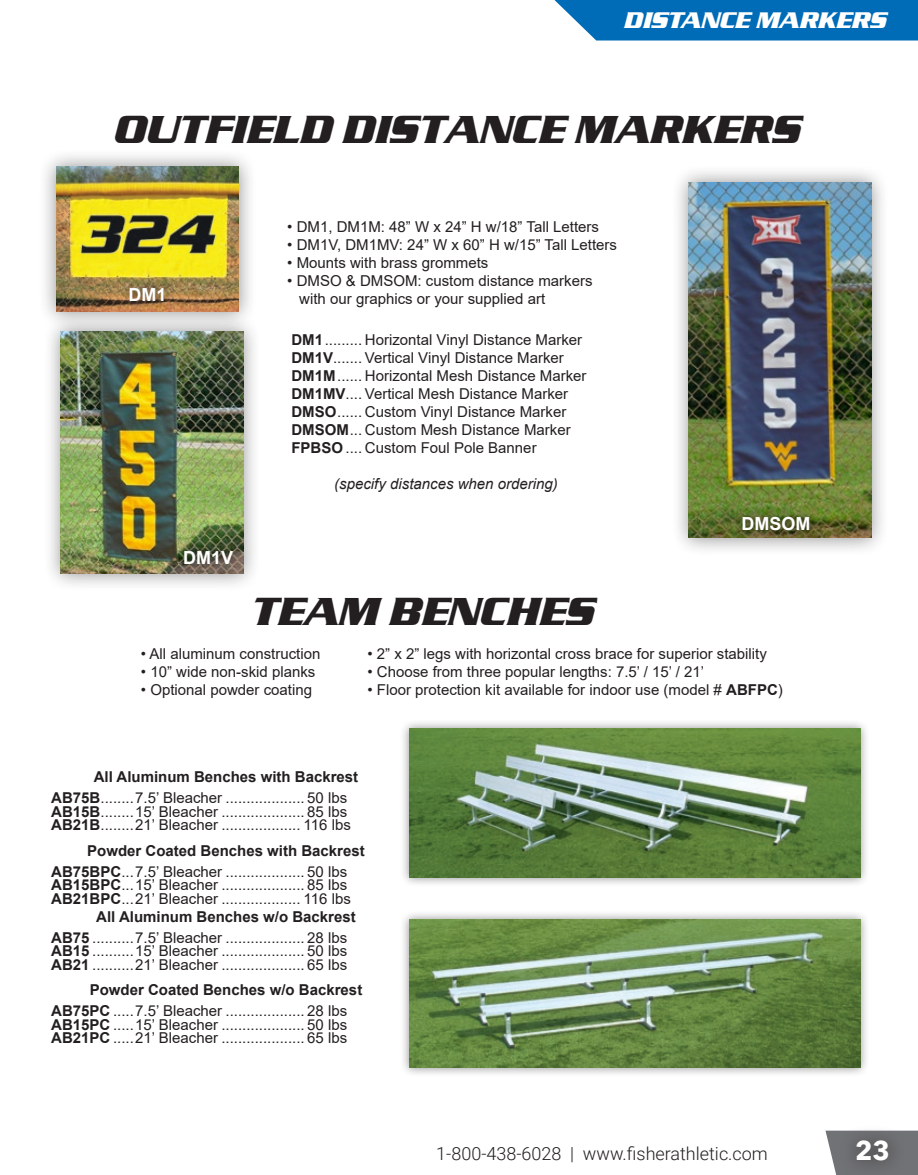
<style>
.page{position:relative;width:918px;height:1175px;background:#fff}
.page>*{position:absolute;margin:0;border:0;box-sizing:border-box;transform-origin:0 0}
.t1{font:italic 700 40.5px "Serpentine DEE";color:#231f20}
.t2{font:700 27px "Avenir Next LT Pro";color:#fff}
.t3{font:italic 700 23.4px "Serpentine DEE";color:#fff}
.t4{font:300 18px "Roboto";color:#231f20}
.t5{font:700 18px "Arial";color:#fff}
.t6{font:15px "Arial";color:#231f20}
.t7{font:700 15px "Arial";color:#231f20}
.t8{font:italic 15px "Arial";color:#231f20}
.s1{font-weight:700}
</style>
<div class="page">
<svg style="left:826px;top:1130px;width:92px;height:44px"></svg>
<div style="left:840px;top:1123px;width:66px;height:51px;background:#231f20;opacity:.75"></div>
<div style="left:554px;top:0;width:364px;height:40px;background:#006bb6"></div>
<div style="left:671px;top:164px;width:219px;height:392px;background:#231f20;opacity:.5"></div>
<img style="left:689px;top:182px;width:182px;height:356px">
<div style="left:733px;top:508px;width:86px;height:31px;background:#231f20;opacity:.7"></div>
<div style="left:39px;top:148px;width:218px;height:182px;background:#231f20;opacity:.5"></div>
<img style="left:57px;top:166px;width:182px;height:146px">
<div style="left:120px;top:279px;width:53px;height:31px;background:#231f20;opacity:.7"></div>
<div style="left:43px;top:313px;width:218px;height:279px;background:#231f20;opacity:.5"></div>
<img style="left:61px;top:331px;width:182px;height:243px">
<div style="left:175px;top:542px;width:66px;height:31px;background:#231f20;opacity:.7"></div>
<div style="left:400px;top:719px;width:470px;height:167px;background:#231f20;opacity:.5"></div>
<img style="left:410px;top:728px;width:450px;height:149px">
<div style="left:400px;top:909px;width:470px;height:168px;background:#231f20;opacity:.5"></div>
<img style="left:410px;top:919px;width:450px;height:148px">
<p class="t3" style="left:625px;top:8px;width:264px">DISTANCE MARKERS</p>
<p class="t1" style="left:114px;top:108px;width:689px">OUTFIELD DISTANCE MARKERS</p>
<p class="t5" style="left:129px;top:282px;width:39px">DM1</p>
<p class="t5" style="left:183px;top:545px;width:52px">DM1V</p>
<p class="t6" style="left:287px;top:216px;width:313px">• DM1, DM1M: 48” W x 24” H w/18” Tall Letters</p>
<p class="t6" style="left:287px;top:234px;width:331px">• DM1V, DM1MV: 24” W x 60” H w/15” Tall Letters</p>
<p class="t6" style="left:287px;top:252px;width:203px">• Mounts with brass grommets</p>
<p class="t6" style="left:287px;top:270px;width:307px">• DMSO &amp; DMSOM: custom distance markers</p>
<p class="t6" style="left:299px;top:288px;width:247px">with our graphics or your supplied art</p>
<p class="t6" style="left:291px;top:329px;width:292px"><span class="s1">DM1</span>......... Horizontal Vinyl Distance Marker</p>
<p class="t6" style="left:291px;top:347px;width:274px"><span class="s1">DM1V</span>....... Vertical Vinyl Distance Marker</p>
<p class="t6" style="left:291px;top:365px;width:297px"><span class="s1">DM1M</span>...... Horizontal Mesh Distance Marker</p>
<p class="t6" style="left:291px;top:383px;width:278px"><span class="s1">DM1MV</span>.... Vertical Mesh Distance Marker</p>
<p class="t6" style="left:291px;top:401px;width:276px"><span class="s1">DMSO</span>...... Custom Vinyl Distance Marker</p>
<p class="t6" style="left:291px;top:419px;width:281px"><span class="s1">DMSOM</span>... Custom Mesh Distance Marker</p>
<p class="t6" style="left:291px;top:437px;width:247px"><span class="s1">FPBSO</span> .... Custom Foul Pole Banner</p>
<p class="t8" style="left:334px;top:474px;width:225px">(specify distances when ordering)</p>
<p class="t5" style="left:742px;top:511px;width:70px">DMSOM</p>
<p class="t1" style="left:252px;top:590px;width:345px">TEAM BENCHES</p>
<p class="t6" style="left:141px;top:643px;width:181px">• All aluminum construction</p>
<p class="t6" style="left:367px;top:643px;width:401px">• 2” x 2” legs with horizontal cross brace for superior stability</p>
<p class="t6" style="left:141px;top:661px;width:176px">• 10” wide non-skid planks</p>
<p class="t6" style="left:367px;top:661px;width:338px">• Choose from three popular lengths: 7.5’ / 15’ / 21’</p>
<p class="t6" style="left:141px;top:679px;width:173px">• Optional powder coating</p>
<p class="t6" style="left:367px;top:679px;width:417px">• Floor protection kit available for indoor use (model # <span class="s1">ABFPC</span>)</p>
<p class="t7" style="left:94px;top:766px;width:266px">All Aluminum Benches with Backrest</p>
<p class="t6" style="left:51px;top:787px;width:298px"><span class="s1">AB75B</span>........7.5’ Bleacher ................... 50 lbs</p>
<p class="t6" style="left:51px;top:801px;width:298px"><span class="s1">AB15B</span>........15’ Bleacher .................... 85 lbs</p>
<p class="t6" style="left:51px;top:814px;width:301px"><span class="s1">AB21B</span>........21’ Bleacher ................... 116 lbs</p>
<p class="t7" style="left:87px;top:839px;width:279px">Powder Coated Benches with Backrest</p>
<p class="t6" style="left:51px;top:861px;width:298px"><span class="s1">AB75BPC</span>...7.5’ Bleacher ................... 50 lbs</p>
<p class="t6" style="left:51px;top:874px;width:298px"><span class="s1">AB15BPC</span>...15’ Bleacher .................... 85 lbs</p>
<p class="t6" style="left:51px;top:888px;width:301px"><span class="s1">AB21BPC</span>...21’ Bleacher ................... 116 lbs</p>
<p class="t7" style="left:96px;top:905px;width:261px">All Aluminum Benches w/o Backrest</p>
<p class="t6" style="left:51px;top:927px;width:298px"><span class="s1">AB75</span> ..........7.5’ Bleacher ................... 28 lbs</p>
<p class="t6" style="left:51px;top:940px;width:298px"><span class="s1">AB15</span> ..........15’ Bleacher .................... 50 lbs</p>
<p class="t6" style="left:51px;top:954px;width:298px"><span class="s1">AB21</span> ..........21’ Bleacher .................... 65 lbs</p>
<p class="t7" style="left:90px;top:979px;width:274px">Powder Coated Benches w/o Backrest</p>
<p class="t6" style="left:51px;top:1000px;width:298px"><span class="s1">AB75PC</span> .....7.5’ Bleacher ................... 28 lbs</p>
<p class="t6" style="left:51px;top:1014px;width:298px"><span class="s1">AB15PC</span> .....15’ Bleacher .................... 50 lbs</p>
<p class="t6" style="left:51px;top:1027px;width:298px"><span class="s1">AB21PC</span> .....21’ Bleacher .................... 65 lbs</p>
<p class="t4" style="left:436px;top:1140px;width:333px">1-800-438-6028 | www.fisherathletic.com</p>
<h2 class="t2" style="left:855px;top:1134px;width:36px">23</h2>
</div>
